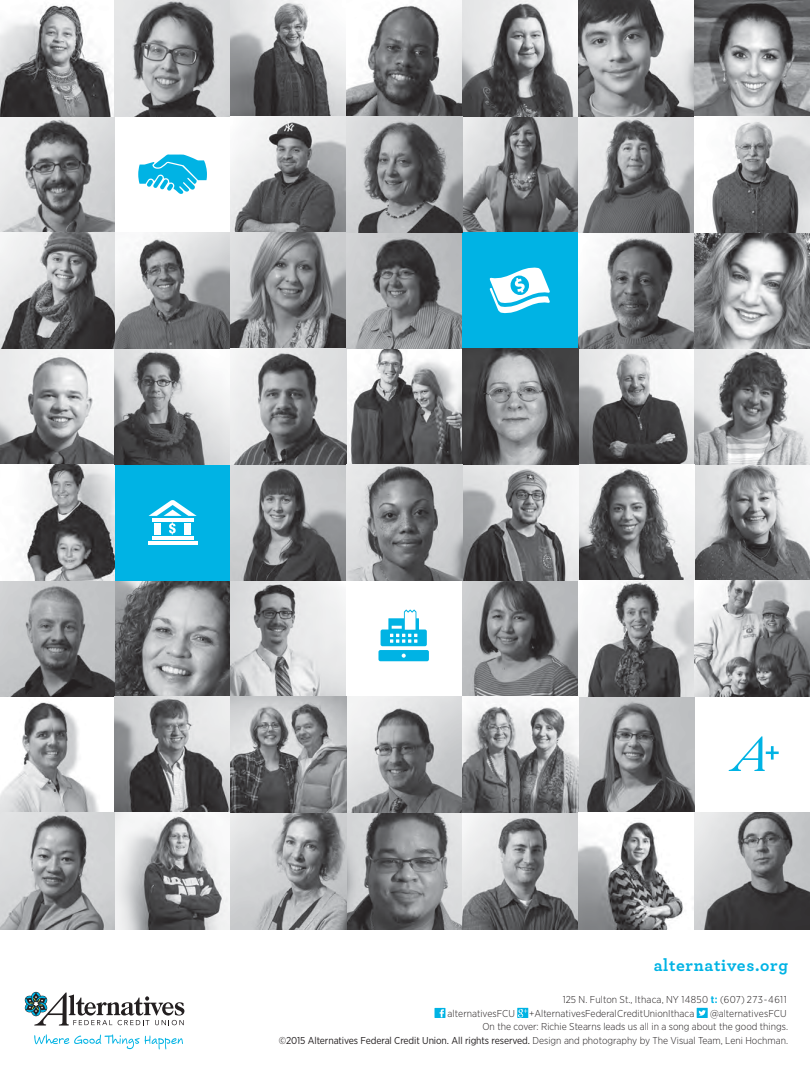
<style>
.page{position:relative;width:810px;height:1080px;background:#fff}
.page>*{position:absolute;margin:0;border:0;box-sizing:border-box;transform-origin:0 0}
.t1{font:700 17.5px "Archer";letter-spacing:.04em;color:#00b3e4}
.t2{font:300 10px "Gotham Narrow";color:#231f20}
.t3{font:10px "Gotham Narrow";letter-spacing:-.01em;color:#231f20}
.t4{font:300 10px "Gotham Narrow";letter-spacing:.02em;color:#231f20}
.s1{font-weight:700;color:#00b3e4}
.s2{font-weight:300}
</style>
<div class="page">
<div style="left:435px;top:1008px;width:10px;height:10px;background:#00b3e4"></div>
<svg style="left:440px;top:1009px;width:4px;height:8px"></svg>
<svg style="left:517px;top:1008px;width:11px;height:10px"></svg>
<svg style="left:518px;top:1009px;width:9px;height:9px"></svg>
<div style="left:697px;top:1008px;width:11px;height:10px;background:#00b3e4"></div>
<svg style="left:699px;top:1010px;width:7px;height:6px"></svg>
<img style="left:578px;top:116px;width:116px;height:581px">
<img style="left:115px;top:581px;width:116px;height:348px">
<img style="left:694px;top:0;width:116px;height:697px">
<div style="left:115px;top:465px;width:116px;height:116px;background:#00b3e4"></div>
<img style="left:0;top:232px;width:231px;height:233px">
<svg style="left:578px;top:697px;width:116px;height:115px"></svg>
<img style="left:0;top:697px;width:115px;height:116px">
<svg style="left:0;top:581px;width:115px;height:116px"></svg>
<img style="left:0;top:0;width:115px;height:232px">
<svg style="left:22px;top:465px;width:93px;height:116px"></svg>
<img style="left:231px;top:813px;width:578px;height:116px">
<img style="left:115px;top:0;width:347px;height:116px">
<img style="left:231px;top:465px;width:116px;height:232px">
<svg style="left:378px;top:610px;width:51px;height:51px"></svg>
<svg style="left:169px;top:522px;width:7px;height:13px"></svg>
<svg style="left:149px;top:500px;width:48px;height:16px"></svg>
<hr style="left:152px;top:518px;width:41px;height:4px;background:#fff">
<hr style="left:152px;top:536px;width:41px;height:4px;background:#fff">
<hr style="left:148px;top:541px;width:49px;height:4px;background:#fff">
<div style="left:154px;top:523px;width:7px;height:12px;background:#fff"></div>
<div style="left:184px;top:523px;width:7px;height:12px;background:#fff"></div>
<img style="left:231px;top:116px;width:231px;height:349px">
<img style="left:231px;top:697px;width:231px;height:116px">
<svg style="left:231px;top:348px;width:116px;height:117px"></svg>
<svg style="left:0;top:813px;width:115px;height:116px"></svg>
<img style="left:462px;top:0;width:116px;height:232px">
<div style="left:462px;top:232px;width:116px;height:116px;background:#00b3e4"></div>
<svg style="left:489px;top:267px;width:61px;height:47px"></svg>
<img style="left:462px;top:348px;width:116px;height:465px">
<img style="left:347px;top:465px;width:115px;height:116px">
<svg style="left:578px;top:0;width:116px;height:116px"></svg>
<svg style="left:729px;top:736px;width:50px;height:35px"></svg>
<svg style="left:24px;top:991px;width:160px;height:35px"></svg>
<svg style="left:34px;top:1034px;width:149px;height:15px"></svg>
<hr style="left:809px;top:571px;width:1px;height:509px;background:#00b3e4">
<p class="t1" style="left:654px;top:951px;width:136px">alternatives.org</p>
<p class="t4" style="left:563px;top:993px;width:226px">125 N. Fulton St., Ithaca, NY 14850 <span class="s1">t:</span> (607) 273-4611</p>
<p class="t2" style="left:448px;top:1007px;width:69px">alternativesFCU</p>
<p class="t2" style="left:529px;top:1007px;width:167px">+AlternativesFederalCreditUnionIthaca</p>
<p class="t2" style="left:710px;top:1007px;width:78px">@alternativesFCU</p>
<p class="t2" style="left:483px;top:1021px;width:307px">On the cover: Richie Stearns leads us all in a song about the good things.</p>
<p class="t3" style="left:279px;top:1035px;width:511px">©2015 Alternatives Federal Credit Union. All rights reserved. <span class="s2">Design and photography by The Visual Team, Leni Hochman.</span></p>
</div>
